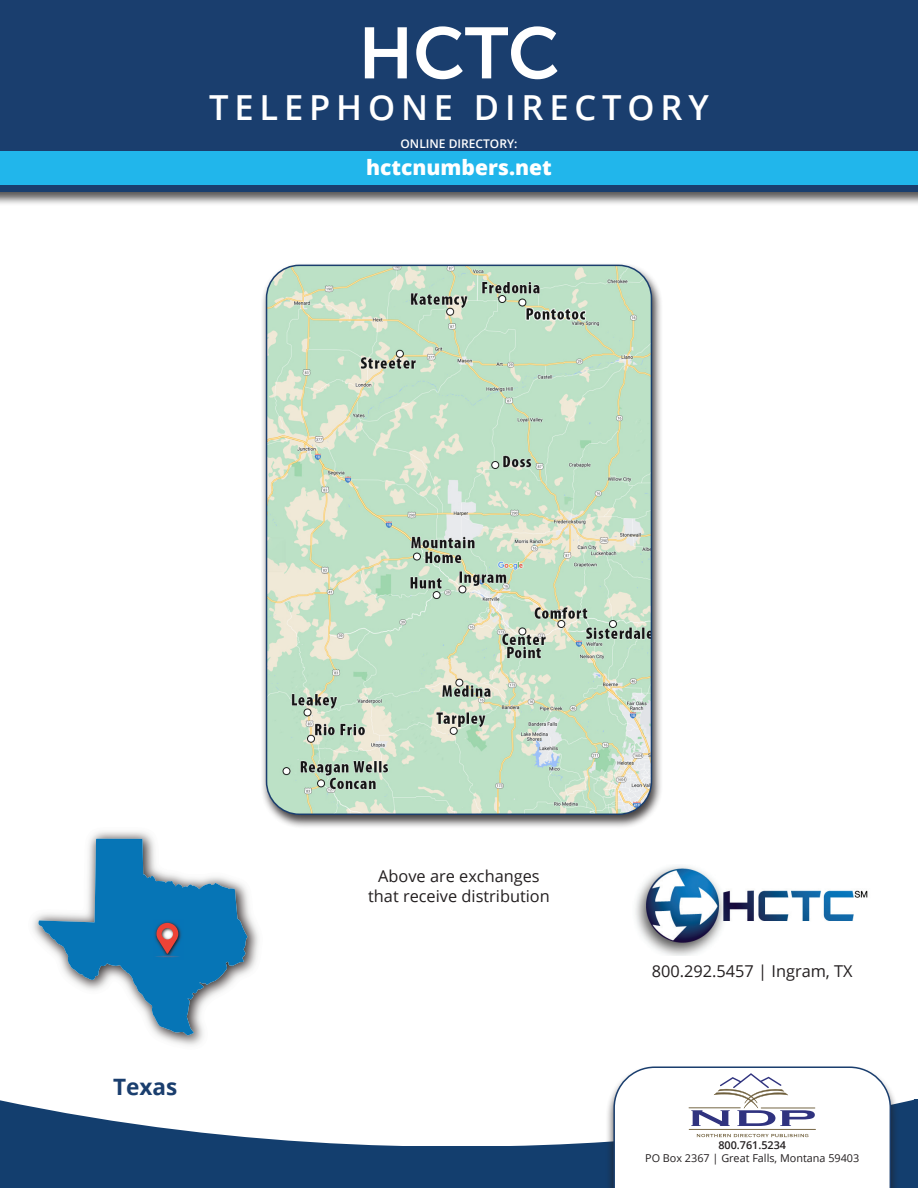
<style>
.page{position:relative;width:918px;height:1188px;background:#fff}
.page>*{position:absolute;margin:0;border:0;box-sizing:border-box;transform-origin:0 0}
.t1{font:72px "Museo Sans 700";color:#fff}
.t2{font:600 34.5px "Open Sans";letter-spacing:.17em;color:#fff}
.t3{font:700 22.5px "Open Sans";color:#1a3e6e}
.t4{font:800 21px "Open Sans";color:#fff}
.t5{font:16.35px "Open Sans";color:#231f20}
.t6{font:600 12px "Open Sans";color:#fff}
.t7{font:10.8px "Open Sans";color:#231f20}
.t8{font:600 10.8px "Open Sans";color:#231f20}
</style>
<div class="page">
<svg style="left:0;top:1100px;width:914px;height:88px;fill:#133e6e"></svg>
<hr style="left:914px;top:1100px;width:4px;height:85px;background:#133e6e">
<div style="left:0;top:0;width:918px;height:206px;background:#231f20;opacity:.75"></div>
<div style="left:0;top:0;width:918px;height:191px;background:#1a3e6e"></div>
<div style="left:0;top:151px;width:918px;height:34px;background:#21b6eb"></div>
<div style="left:605px;top:1065px;width:294px;height:123px;background:#231f20;opacity:.84"></div>
<svg style="left:613px;top:1066px;width:278px;height:122px"></svg>
<hr style="left:689px;top:1107px;width:52px;height:1px;background:#6f5f3c">
<hr style="left:689px;top:1129px;width:127px;height:1px;background:#6f5f3c">
<img style="left:635px;top:866px;width:233px;height:90px">
<img style="left:33px;top:831px;width:226px;height:214px">
<svg style="left:38px;top:839px;width:209px;height:196px"></svg>
<div style="left:261px;top:262px;width:402px;height:567px;background:#231f20;opacity:.84"></div>
<img style="left:267px;top:265px;width:384px;height:549px">
<div style="left:266px;top:265px;width:386px;height:550px;border:2px solid #1a3e6e;border-radius:33px"></div>
<p class="t1" style="left:358px;top:13px;width:203px">HCTC</p>
<p class="t2" style="left:209px;top:84px;width:501px">TELEPHONE DIRECTORY</p>
<p class="t6" style="left:401px;top:135px;width:118px">ONLINE DIRECTORY:</p>
<p class="t4" style="left:366px;top:152px;width:187px">hctcnumbers.net</p>
<p class="t3" style="left:113px;top:1071px;width:66px">Texas</p>
<p class="t5" style="left:378px;top:865px;width:163px">Above are exchanges</p>
<p class="t5" style="left:368px;top:885px;width:183px">that receive distribution</p>
<p class="t5" style="left:652px;top:960px;width:202px">800.292.5457 | Ingram, TX</p>
<p class="t8" style="left:718px;top:1138px;width:69px">800.761.5234</p>
<p class="t7" style="left:645px;top:1151px;width:216px">PO Box 2367 | Great Falls, Montana 59403</p>
</div>
